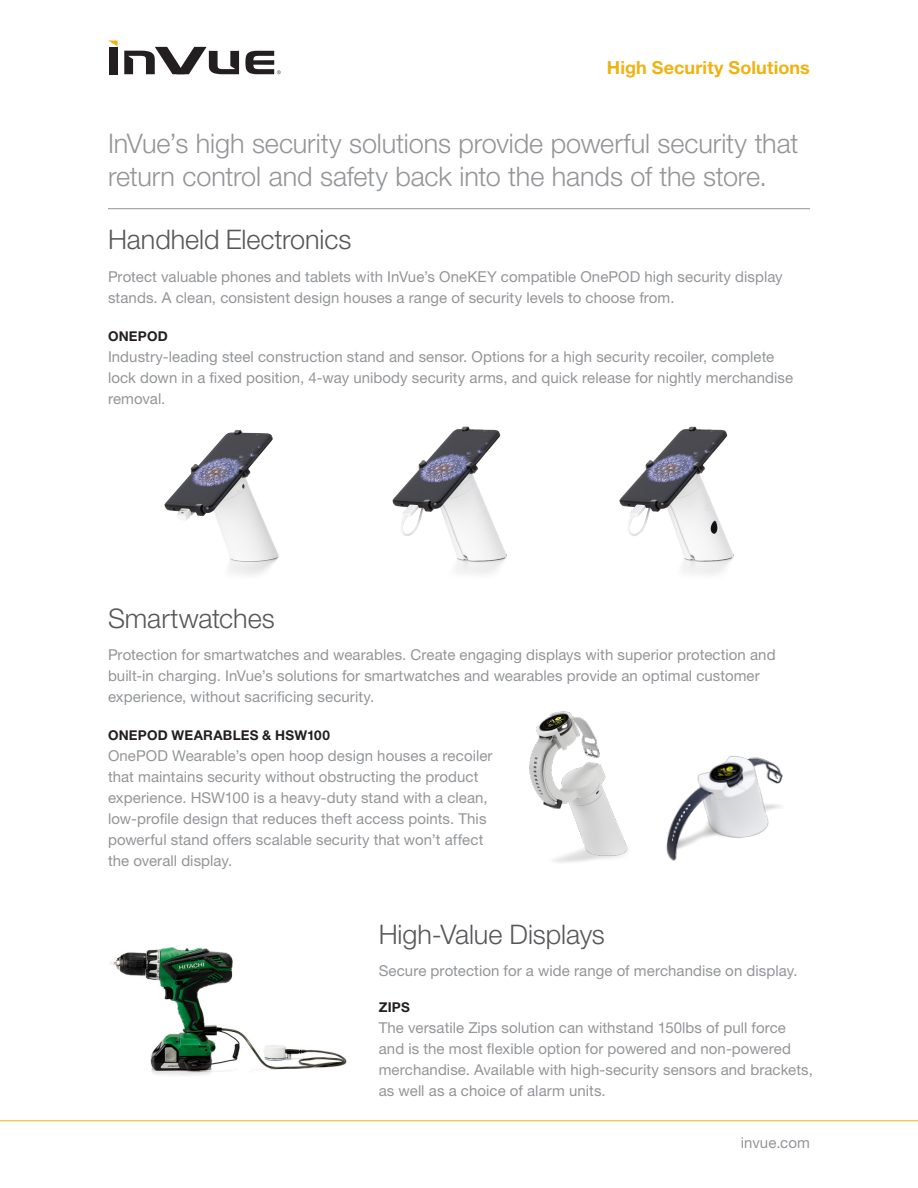
<style>
.page{position:relative;width:918px;height:1188px;background:#fff}
.page>*{position:absolute;margin:0;border:0;box-sizing:border-box;transform-origin:0 0}
.t1{font:300 27px/32.4px "Helvetica Neue LT Std";letter-spacing:-.005em;color:#939598}
.t2{font:300 27px "Helvetica Neue LT Std";letter-spacing:-.005em;color:#57585a}
.t3{font:700 18px "Helvetica Neue LT Std";letter-spacing:.005em;color:#efb211}
.t4{font:15px/21px "Helvetica Neue LT Std";letter-spacing:.005em;color:#939598}
.t5{font:700 13.5px "Helvetica Neue LT Std";letter-spacing:.015em;color:#231f20}
</style>
<div class="page">
<img style="left:110px;top:947px;width:237px;height:128px">
<img style="left:666px;top:756px;width:117px;height:105px">
<div style="left:109px;top:47px;width:9px;height:27px;background:#231f20"></div>
<svg style="left:124px;top:47px;width:115px;height:27px"></svg>
<svg style="left:108px;top:40px;width:10px;height:6px"></svg>
<svg style="left:246px;top:51px;width:35px;height:23px"></svg>
<hr style="left:108px;top:208px;width:702px;height:1px;background:#939598">
<img style="left:164px;top:430px;width:115px;height:145px">
<img style="left:392px;top:426px;width:115px;height:148px">
<img style="left:619px;top:426px;width:115px;height:148px">
<img style="left:529px;top:711px;width:99px;height:152px">
<hr style="left:0;top:1121px;width:918px;height:1px;background:#efb211">
<p class="t3" style="left:607px;top:57px;width:205px">High Security Solutions</p>
<p class="t1" style="left:108px;top:127px;width:692px">InVue’s high security solutions provide powerful security that return control and safety back into the hands of the store.</p>
<p class="t2" style="left:108px;top:223px;width:245px">Handheld Electronics</p>
<p class="t4" style="left:108px;top:266px;width:676px">Protect valuable phones and tablets with InVue’s OneKEY compatible OnePOD high security display stands. A clean, consistent design houses a range of security levels to choose from.</p>
<p class="t5" style="left:108px;top:327px;width:61px">ONEPOD</p>
<p class="t4" style="left:108px;top:345px;width:687px">Industry-leading steel construction stand and sensor. Options for a high security recoiler, complete lock down in a fixed position, 4-way unibody security arms, and quick release for nightly merchandise removal.</p>
<p class="t2" style="left:108px;top:601px;width:168px">Smartwatches</p>
<p class="t4" style="left:108px;top:644px;width:669px">Protection for smartwatches and wearables. Create engaging displays with superior protection and built-in charging. InVue’s solutions for smartwatches and wearables provide an optimal customer experience, without sacrificing security.</p>
<p class="t5" style="left:108px;top:727px;width:223px">ONEPOD WEARABLES &amp; HSW100</p>
<p class="t4" style="left:108px;top:745px;width:386px">OnePOD Wearable’s open hoop design houses a recoiler that maintains security without obstructing the product experience. HSW100 is a heavy-duty stand with a clean, low-profile design that reduces theft access points. This powerful stand offers scalable security that won’t affect the overall display.</p>
<p class="t2" style="left:379px;top:918px;width:228px">High-Value Displays</p>
<p class="t4" style="left:379px;top:960px;width:420px">Secure protection for a wide range of merchandise on display.</p>
<p class="t5" style="left:379px;top:999px;width:33px">ZIPS</p>
<p class="t4" style="left:379px;top:1017px;width:436px">The versatile Zips solution can withstand 150lbs of pull force and is the most flexible option for powered and non-powered merchandise. Available with high-security sensors and brackets, as well as a choice of alarm units.</p>
<p class="t4" style="left:741px;top:1131px;width:71px">invue.com</p>
</div>
